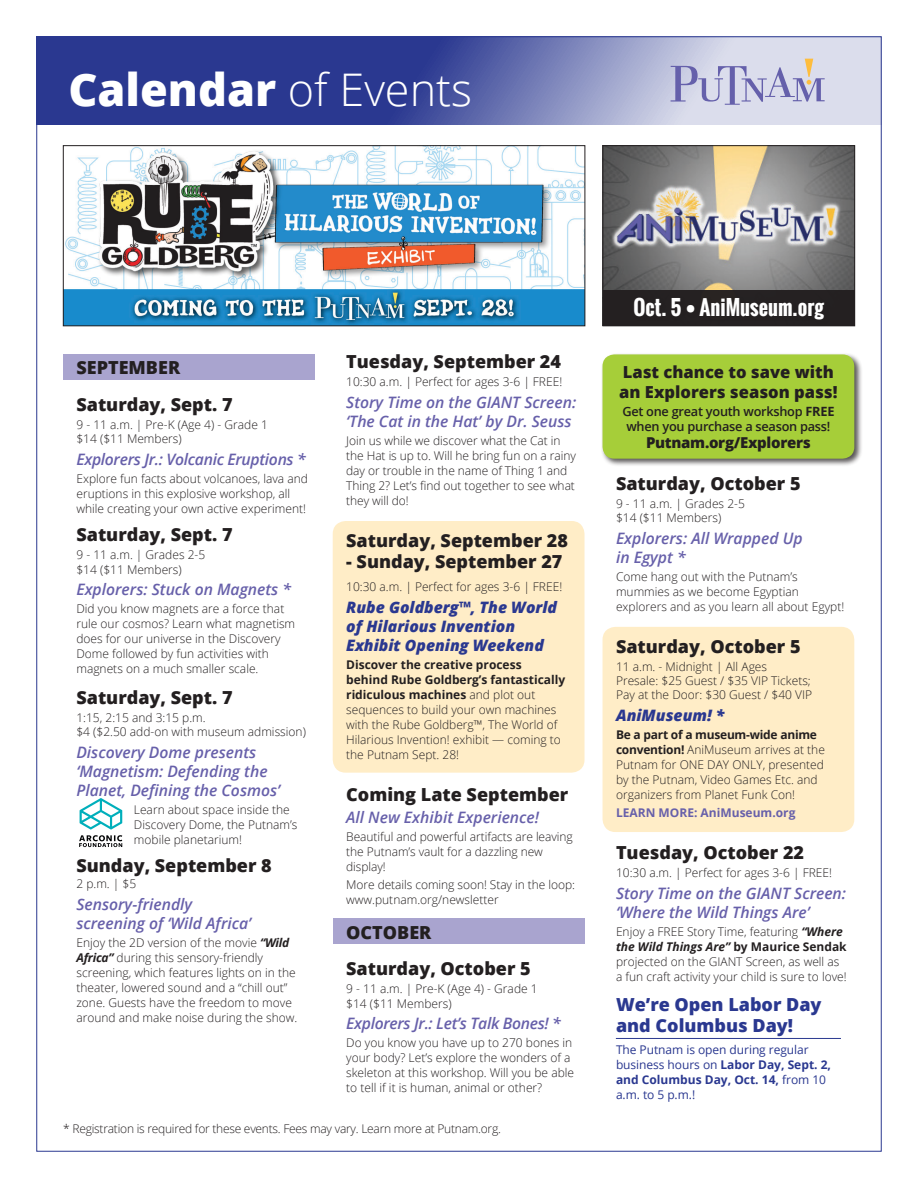
<style>
.page{position:relative;width:918px;height:1188px;background:#fff}
.page>*{position:absolute;margin:0;border:0;box-sizing:border-box;transform-origin:0 0}
.t1{font:800 45px "Open Sans";color:#fff}
.t2{font:700 20.25px "Oswald";color:#fff}
.t3{font:800 18px "Open Sans";color:#231f20}
.t4{font:800 18px/21.6px "Open Sans";color:#2a3890}
.t5{font:800 16.5px/20px "Open Sans";color:#231f20}
.t6{font:italic 600 15.75px/18.9px "Open Sans";color:#6760aa}
.t7{font:italic 800 15.75px/18.9px "Open Sans";color:#2a3890}
.t8{font:italic 600 15.75px "Open Sans";letter-spacing:-.02em;color:#6760aa}
.t9{font:800 15px "Open Sans";letter-spacing:-.02em;color:#231f20}
.t10{font:600 12.75px/15px "Open Sans";letter-spacing:-.02em;color:#231f20;text-align:center}
.t11{font:300 12px/15px "Open Sans";color:#231f20}
.t12{font:12px/15px "Open Sans";letter-spacing:-.005em;color:#2a3890}
.t13{font:300 12px "Open Sans";letter-spacing:-.02em;color:#231f20}
.t14{font:700 12px "Open Sans";color:#6760aa}
.s1{font-weight:300}
.s2{font-weight:700;font-style:italic}
.s3{font-weight:700}
</style>
<div class="page">
<div style="left:333px;top:521px;width:252px;height:252px;background:#ffedc7;border-radius:13px"></div>
<div style="left:603px;top:627px;width:251px;height:205px;background:#ffedc7;border-radius:13px"></div>
<svg style="left:36px;top:36px;width:846px;height:88px;background:#606bac"></svg>
<svg style="left:671px;top:59px;width:154px;height:46px;background:#c1c1db"></svg>
<div style="left:63px;top:354px;width:252px;height:26px;background:#a9a4cf"></div>
<div style="left:333px;top:918px;width:252px;height:25px;background:#a9a4cf"></div>
<div style="left:601px;top:353px;width:262px;height:114px;background:#231f20;opacity:.75"></div>
<div style="left:603px;top:354px;width:251px;height:105px;background:#a6ce39;border-radius:12px"></div>
<hr style="left:616px;top:1038px;width:225px;height:1px;background:#2a3890">
<svg style="left:79px;top:798px;width:43px;height:49px"></svg>
<img style="left:65px;top:147px;width:518px;height:177px">
<div style="left:63px;top:145px;width:522px;height:181px;border:1px solid #231f20"></div>
<img style="left:605px;top:147px;width:248px;height:143px">
<div style="left:603px;top:145px;width:252px;height:181px;border:1px solid #231f20"></div>
<div style="left:603px;top:290px;width:252px;height:36px;background:#231f20"></div>
<p class="t1" style="left:68px;top:55px;width:405px">Calendar <span class="s1">of Events</span></p>
<p class="t3" style="left:76px;top:354px;width:105px">SEPTEMBER</p>
<p class="t3" style="left:76px;top:391px;width:158px">Saturday, Sept. 7</p>
<p class="t11" style="left:76px;top:417px;width:193px;line-height:14.2px">9 - 11 a.m. | Pre-K (Age 4) - Grade 1 $14 ($11 Members)</p>
<p class="t8" style="left:76px;top:448px;width:231px">Explorers Jr.: Volcanic Eruptions *</p>
<p class="t11" style="left:76px;top:471px;width:233px">Explore fun facts about volcanoes, lava and eruptions in this explosive workshop, all while creating your own active experiment!</p>
<p class="t3" style="left:76px;top:521px;width:158px">Saturday, Sept. 7</p>
<p class="t11" style="left:76px;top:548px;width:130px;line-height:14.2px">9 - 11 a.m. | Grades 2-5 $14 ($11 Members)</p>
<p class="t6" style="left:76px;top:580px;width:216px">Explorers: Stuck on Magnets *</p>
<p class="t11" style="left:76px;top:601px;width:220px">Did you know magnets are a force that rule our cosmos? Learn what magnetism does for our universe in the Discovery Dome followed by fun activities with magnets on a much smaller scale.</p>
<p class="t3" style="left:76px;top:683px;width:158px">Saturday, Sept. 7</p>
<p class="t11" style="left:76px;top:710px;width:231px;line-height:14.2px">1:15, 2:15 and 3:15 p.m.<br>$4 ($2.50 add-on with museum admission)</p>
<p class="t6" style="left:76px;top:742px;width:205px">Discovery Dome presents ‘Magnetism: Defending the<br>Planet, Defining the Cosmos’</p>
<p class="t11" style="left:134px;top:801px;width:165px">Learn about space inside the<br>Discovery Dome, the Putnam’s mobile planetarium!</p>
<p class="t3" style="left:76px;top:852px;width:197px">Sunday, September 8</p>
<p class="t11" style="left:76px;top:876px;width:61px">2 p.m. | $5</p>
<p class="t6" style="left:76px;top:895px;width:176px">Sensory-friendly screening of ‘Wild Africa’</p>
<p class="t11" style="left:76px;top:935px;width:222px">Enjoy the 2D version of the movie <span class="s2">“Wild Africa”</span> during this sensory-friendly screening, which features lights on in the theater, lowered sound and a “chill out” zone. Guests have the freedom to move around and make noise during the show.</p>
<p class="t3" style="left:346px;top:348px;width:216px">Tuesday, September 24</p>
<p class="t11" style="left:346px;top:374px;width:218px">10:30 a.m. | Perfect for ages 3-6 | FREE!</p>
<p class="t6" style="left:346px;top:393px;width:232px">Story Time on the GIANT Screen: ‘The Cat in the Hat’ by Dr. Seuss</p>
<p class="t11" style="left:346px;top:433px;width:231px">Join us while we discover what the Cat in the Hat is up to. Will he bring fun on a rainy day or trouble in the name of Thing 1 and Thing 2? Let’s find out together to see what they will do!</p>
<p class="t3" style="left:346px;top:527px;width:223px">Saturday, September 28</p>
<p class="t3" style="left:346px;top:548px;width:218px">- Sunday, September 27</p>
<p class="t11" style="left:346px;top:579px;width:218px">10:30 a.m. | Perfect for ages 3-6 | FREE!</p>
<p class="t7" style="left:346px;top:597px;width:212px">Rube Goldberg™, The World of Hilarious Invention<br>Exhibit Opening Weekend</p>
<p class="t11" style="left:346px;top:657px;width:221px"><span class="s3">Discover the creative process behind Rube Goldberg’s fantastically ridiculous machines</span> and plot out sequences to build your own machines with the Rube Goldberg™, The World of Hilarious Invention! exhibit — coming to the Putnam Sept. 28!</p>
<p class="t3" style="left:346px;top:780px;width:224px">Coming Late September</p>
<p class="t6" style="left:346px;top:807px;width:194px">All New Exhibit Experience!</p>
<p class="t11" style="left:346px;top:828px;width:228px">Beautiful and powerful artifacts are leaving the Putnam’s vault for a dazzling new display!</p>
<p class="t11" style="left:346px;top:876px;width:230px">More details coming soon! Stay in the loop: www.putnam.org/newsletter</p>
<p class="t3" style="left:346px;top:918px;width:87px">OCTOBER</p>
<p class="t3" style="left:346px;top:955px;width:186px">Saturday, October 5</p>
<p class="t11" style="left:346px;top:981px;width:193px;line-height:14.2px">9 - 11 a.m. | Pre-K (Age 4) - Grade 1 $14 ($11 Members)</p>
<p class="t8" style="left:346px;top:1013px;width:216px">Explorers Jr.: Let’s Talk Bones! *</p>
<p class="t11" style="left:346px;top:1035px;width:229px">Do you know you have up to 270 bones in your body? Let’s explore the wonders of a skeleton at this workshop. Will you be able to tell if it is human, animal or other?</p>
<p class="t13" style="left:63px;top:1121px;width:439px">* Registration is required for these events. Fees may vary. Learn more at Putnam.org.</p>
<p class="t2" style="left:634px;top:292px;width:192px">Oct. 5 • AniMuseum.org</p>
<p class="t5" style="left:619px;top:361px;width:220px">Last chance to save with an Explorers season pass!</p>
<p class="t10" style="left:622px;top:403px;width:214px">Get one great youth workshop <span class="s3">FREE </span>when you purchase a season pass!</p>
<p class="t9" style="left:646px;top:431px;width:166px">Putnam.org/Explorers</p>
<p class="t3" style="left:616px;top:469px;width:186px">Saturday, October 5</p>
<p class="t11" style="left:616px;top:496px;width:130px;line-height:14.2px">9 - 11 a.m. | Grades 2-5 $14 ($11 Members)</p>
<p class="t6" style="left:616px;top:528px;width:188px">Explorers: All Wrapped Up in Egypt *</p>
<p class="t11" style="left:616px;top:569px;width:230px">Come hang out with the Putnam’s mummies as we become Egyptian explorers and as you learn all about Egypt!</p>
<p class="t3" style="left:616px;top:632px;width:186px">Saturday, October 5</p>
<p class="t11" style="left:616px;top:659px;width:198px;line-height:14.2px">11 a.m. - Midnight | All Ages<br>Presale: $25 Guest / $35 VIP Tickets;<br>Pay at the Door: $30 Guest / $40 VIP</p>
<p class="t7" style="left:616px;top:705px;width:110px">AniMuseum! *</p>
<p class="t11" style="left:616px;top:727px;width:210px"><span class="s3">Be a part of a museum-wide anime convention!</span> AniMuseum arrives at the Putnam for ONE DAY ONLY, presented by the Putnam, Video Games Etc. and organizers from Planet Funk Con!</p>
<p class="t14" style="left:616px;top:804px;width:181px">LEARN MORE: AniMuseum.org</p>
<p class="t3" style="left:616px;top:839px;width:190px">Tuesday, October 22</p>
<p class="t11" style="left:616px;top:865px;width:218px">10:30 a.m. | Perfect for ages 3-6 | FREE!</p>
<p class="t6" style="left:616px;top:883px;width:232px">Story Time on the GIANT Screen: ‘Where the Wild Things Are’</p>
<p class="t11" style="left:616px;top:923px;width:232px">Enjoy a FREE Story Time, featuring <span class="s2">“Where the Wild Things Are”</span> <span class="s3">by Maurice Sendak </span>projected on the GIANT Screen, as well as a fun craft activity your child is sure to love!</p>
<p class="t4" style="left:616px;top:993px;width:207px">We’re Open Labor Day and Columbus Day!</p>
<p class="t12" style="left:616px;top:1042px;width:217px">The Putnam is open during regular business hours on <span class="s3">Labor Day, Sept. 2, and Columbus Day, Oct. 14,</span> from 10 a.m. to 5 p.m.!</p>
</div>
